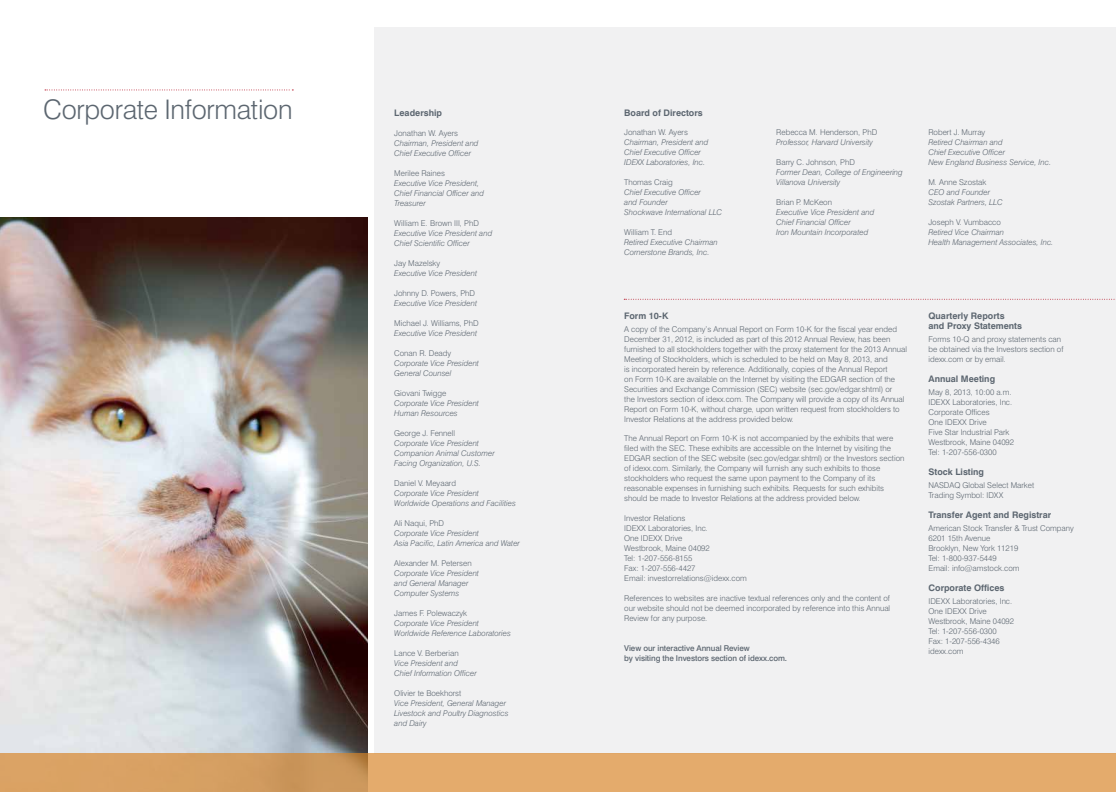
<style>
.page{position:relative;width:1116px;height:792px;background:#fff}
.page>*{position:absolute;margin:0;border:0;box-sizing:border-box;transform-origin:0 0}
.t1{font:300 27px "Swiss 721 BT";letter-spacing:-.01em;color:#5c6670}
.t2{font:700 9px/10px "Swiss 721 BT";color:#5c6670}
.t3{font:300 8px/10px "Swiss 721 BT";color:#5c6670}
.t4{font:italic 300 8px/10px "Swiss 721 BT";color:#5c6670}
.t5{font:500 8px/10px "Swiss 721 BT";letter-spacing:-.01em;color:#5c6670}
</style>
<div class="page">
<div style="left:374px;top:28px;width:742px;height:726px;background:#f1f1f2"></div>
<img style="left:0;top:217px;width:367px;height:537px">
<svg style="left:0;top:754px;width:1116px;height:38px;background:#dea668"></svg>
<svg style="left:624px;top:299px;width:491px;height:1px"></svg>
<svg style="left:45px;top:90px;width:248px;height:1px"></svg>
<h1 class="t1" style="left:43px;top:93px;width:251px">Corporate Information</h1>
<p class="t2" style="left:394px;top:108px;width:49px">Leadership</p>
<p class="t3" style="left:394px;top:128px;width:65px">Jonathan W. Ayers</p>
<p class="t4" style="left:394px;top:138px;width:86px">Chairman, President and<br>Chief Executive Officer</p>
<p class="t3" style="left:394px;top:168px;width:52px">Merilee Raines</p>
<p class="t4" style="left:394px;top:178px;width:91px">Executive Vice President,<br>Chief Financial Officer and<br>Treasurer</p>
<p class="t3" style="left:394px;top:218px;width:86px">William E. Brown III, PhD</p>
<p class="t4" style="left:394px;top:228px;width:100px">Executive Vice President and<br>Chief Scientific Officer</p>
<p class="t3" style="left:394px;top:258px;width:47px">Jay Mazelsky</p>
<p class="t4" style="left:394px;top:268px;width:84px">Executive Vice President</p>
<p class="t3" style="left:394px;top:288px;width:82px">Johnny D. Powers, PhD</p>
<p class="t4" style="left:394px;top:298px;width:84px">Executive Vice President</p>
<p class="t3" style="left:394px;top:318px;width:86px">Michael J. Williams, PhD</p>
<p class="t4" style="left:394px;top:328px;width:84px">Executive Vice President</p>
<p class="t3" style="left:394px;top:348px;width:58px">Conan R. Deady</p>
<p class="t4" style="left:394px;top:358px;width:86px">Corporate Vice President<br>General Counsel</p>
<p class="t3" style="left:394px;top:388px;width:54px">Giovani Twigge</p>
<p class="t4" style="left:394px;top:398px;width:86px">Corporate Vice President<br>Human Resources</p>
<p class="t3" style="left:394px;top:428px;width:62px">George J. Fennell</p>
<p class="t4" style="left:394px;top:438px;width:102px">Corporate Vice President<br>Companion Animal Customer<br>Facing Organization, U.S.</p>
<p class="t3" style="left:394px;top:478px;width:63px">Daniel V. Meyaard</p>
<p class="t4" style="left:394px;top:488px;width:123px">Corporate Vice President<br>Worldwide Operations and Facilities</p>
<p class="t3" style="left:394px;top:518px;width:51px">Ali Naqui, PhD</p>
<p class="t4" style="left:394px;top:528px;width:127px">Corporate Vice President<br>Asia Pacific, Latin America and Water</p>
<p class="t3" style="left:394px;top:558px;width:79px">Alexander M. Petersen</p>
<p class="t4" style="left:394px;top:568px;width:86px">Corporate Vice President and General Manager<br>Computer Systems</p>
<p class="t3" style="left:394px;top:608px;width:74px">James F. Polewaczyk</p>
<p class="t4" style="left:394px;top:618px;width:118px">Corporate Vice President<br>Worldwide Reference Laboratories</p>
<p class="t3" style="left:394px;top:648px;width:66px">Lance V. Berberian</p>
<p class="t4" style="left:394px;top:658px;width:84px">Vice President and<br>Chief Information Officer</p>
<p class="t3" style="left:394px;top:688px;width:69px">Olivier te Boekhorst</p>
<p class="t4" style="left:394px;top:698px;width:116px">Vice President, General Manager<br>Livestock and Poultry Diagnostics and Dairy</p>
<p class="t2" style="left:624px;top:108px;width:80px">Board of Directors</p>
<p class="t3" style="left:624px;top:127px;width:65px">Jonathan W. Ayers</p>
<p class="t4" style="left:624px;top:137px;width:86px">Chairman, President and<br>Chief Executive Officer<br>IDEXX Laboratories, Inc.</p>
<p class="t3" style="left:624px;top:177px;width:50px">Thomas Craig</p>
<p class="t4" style="left:624px;top:187px;width:99px">Chief Executive Officer<br>and Founder<br>Shockwave International LLC</p>
<p class="t3" style="left:624px;top:227px;width:49px">William T. End</p>
<p class="t4" style="left:624px;top:237px;width:95px">Retired Executive Chairman<br>Cornerstone Brands, Inc.</p>
<p class="t3" style="left:776px;top:127px;width:102px">Rebecca M. Henderson, PhD</p>
<p class="t4" style="left:776px;top:137px;width:98px">Professor, Harvard University</p>
<p class="t3" style="left:776px;top:157px;width:80px">Barry C. Johnson, PhD</p>
<p class="t4" style="left:776px;top:167px;width:128px">Former Dean, College of Engineering<br>Villanova University</p>
<p class="t3" style="left:776px;top:197px;width:57px">Brian P. McKeon</p>
<p class="t4" style="left:776px;top:207px;width:100px">Executive Vice President and<br>Chief Financial Officer<br>Iron Mountain Incorporated</p>
<p class="t3" style="left:928px;top:127px;width:58px">Robert J. Murray</p>
<p class="t4" style="left:928px;top:137px;width:124px">Retired Chairman and<br>Chief Executive Officer<br>New England Business Service, Inc.</p>
<p class="t3" style="left:928px;top:177px;width:59px">M. Anne Szostak</p>
<p class="t4" style="left:928px;top:187px;width:76px">CEO and Founder<br>Szostak Partners, LLC</p>
<p class="t3" style="left:928px;top:217px;width:74px">Joseph V. Vumbacco</p>
<p class="t4" style="left:928px;top:227px;width:127px">Retired Vice Chairman<br>Health Management Associates, Inc.</p>
<p class="t2" style="left:624px;top:311px;width:46px">Form 10-K</p>
<p class="t3" style="left:624px;top:324px;width:284px">A copy of the Company’s Annual Report on Form 10-K for the fiscal year ended December 31, 2012, is included as part of this 2012 Annual Review, has been furnished to all stockholders together with the proxy statement for the 2013 Annual Meeting of Stockholders, which is scheduled to be held on May 8, 2013, and<br>is incorporated herein by reference. Additionally, copies of the Annual Report<br>on Form 10-K are available on the Internet by visiting the EDGAR section of the Securities and Exchange Commission (SEC) website (sec.gov/edgar.shtml) or<br>the Investors section of idexx.com. The Company will provide a copy of its Annual Report on Form 10-K, without charge, upon written request from stockholders to Investor Relations at the address provided below.</p>
<p class="t3" style="left:624px;top:433px;width:282px">The Annual Report on Form 10-K is not accompanied by the exhibits that were filed with the SEC. These exhibits are accessible on the Internet by visiting the EDGAR section of the SEC website (sec.gov/edgar.shtml) or the Investors section of idexx.com. Similarly, the Company will furnish any such exhibits to those stockholders who request the same upon payment to the Company of its reasonable expenses in furnishing such exhibits. Requests for such exhibits should be made to Investor Relations at the address provided below.</p>
<p class="t3" style="left:624px;top:513px;width:124px">Investor Relations<br>IDEXX Laboratories, Inc.<br>One IDEXX Drive<br>Westbrook, Maine 04092<br>Tel: 1-207-556-8155<br>Fax: 1-207-556-4427<br>Email: investorrelations@idexx.com</p>
<p class="t3" style="left:624px;top:593px;width:268px;text-align:justify">References to websites are inactive textual references only and the content of our website should not be deemed incorporated by reference into this Annual Review for any purpose.</p>
<p class="t5" style="left:624px;top:643px;width:164px">View our interactive Annual Review<br>by visiting the Investors section of idexx.com.</p>
<p class="t2" style="left:929px;top:311px;width:95px">Quarterly Reports and Proxy Statements</p>
<p class="t3" style="left:929px;top:334px;width:136px">Forms 10-Q and proxy statements can be obtained via the Investors section of idexx.com or by email.</p>
<p class="t2" style="left:929px;top:374px;width:68px">Annual Meeting</p>
<p class="t3" style="left:929px;top:387px;width:87px">May 8, 2013, 10:00 a.m.<br>IDEXX Laboratories, Inc.<br>Corporate Offices<br>One IDEXX Drive<br>Five Star Industrial Park<br>Westbrook, Maine 04092<br>Tel: 1-207-556-0300</p>
<p class="t2" style="left:929px;top:467px;width:57px">Stock Listing</p>
<p class="t3" style="left:929px;top:480px;width:107px">NASDAQ Global Select Market<br>Trading Symbol: IDXX</p>
<p class="t2" style="left:929px;top:510px;width:124px">Transfer Agent and Registrar</p>
<p class="t3" style="left:929px;top:523px;width:147px">American Stock Transfer &amp; Trust Company<br>6201 15th Avenue<br>Brooklyn, New York 11219<br>Tel: 1-800-937-5449<br>Email: info@amstock.com</p>
<p class="t2" style="left:929px;top:583px;width:77px">Corporate Offices</p>
<p class="t3" style="left:929px;top:596px;width:87px">IDEXX Laboratories, Inc.<br>One IDEXX Drive<br>Westbrook, Maine 04092<br>Tel: 1-207-556-0300<br>Fax: 1-207-556-4346 idexx.com</p>
</div>
